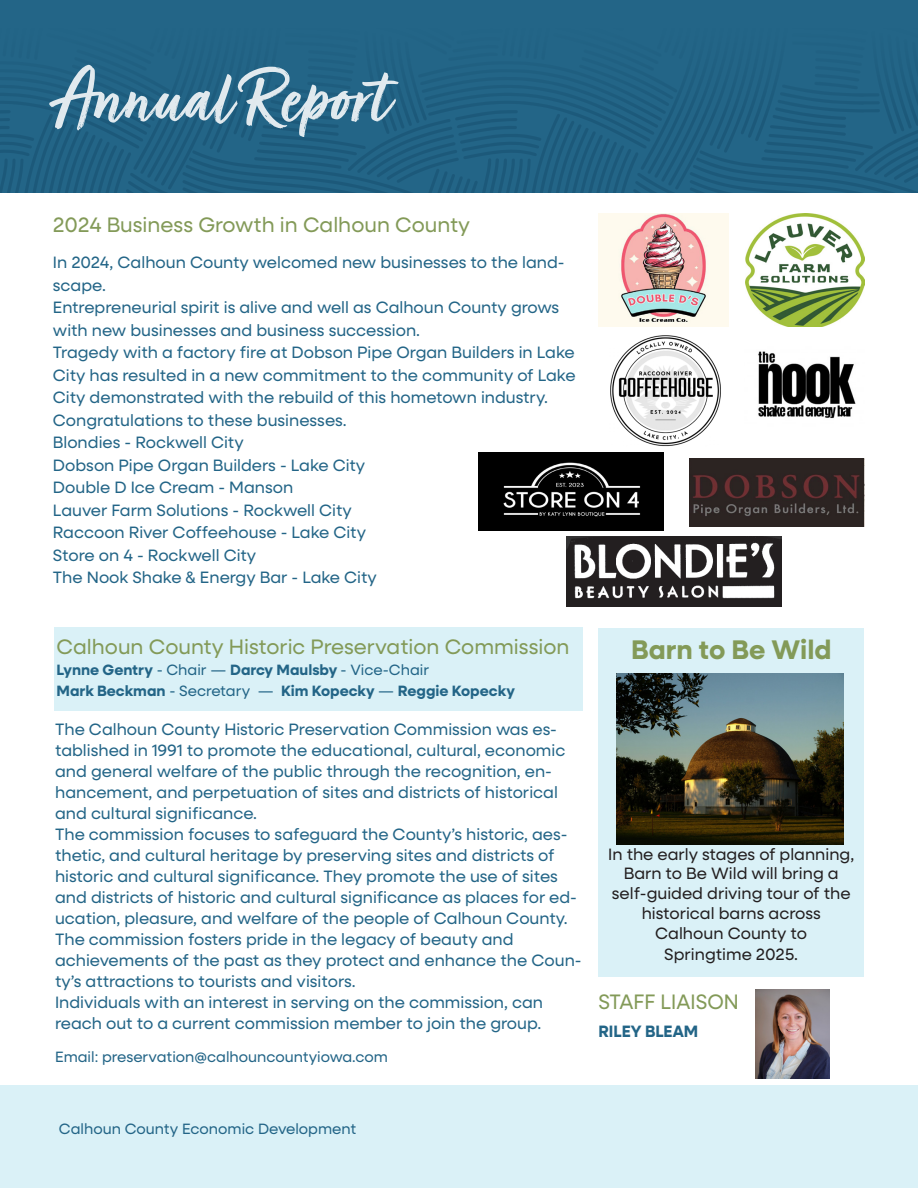
<style>
.page{position:relative;width:918px;height:1188px;background:#fff}
.page>*{position:absolute;margin:0;border:0;box-sizing:border-box;transform-origin:0 0}
.t1{font:83.85px "Turbinado Bold Pro";color:#fff}
.t2{font:700 27px "Neulis Sans";color:#839a58}
.Paragraph{font:21px "Neulis Sans";color:#839a58}
.t3{font:16.5px/21px "Neulis Sans";color:#236587}
.t4{font:16.5px/19.8px "Neulis Sans";color:#231f20;text-align:center}
.t5{font:700 16.5px "Neulis Sans";color:#236587}
.t6{font:700 15px "Neulis Sans";color:#236587}
.t7{font:15px "Neulis Sans";color:#236587}
.s1{font-weight:400}
</style>
<div class="page">
<div style="left:598px;top:628px;width:266px;height:348px;background:#daf1f7"></div>
<div style="left:0;top:1086px;width:918px;height:102px;background:#daf1f7"></div>
<div style="left:0;top:0;width:918px;height:192px;background:#236587"></div>
<img style="left:616px;top:674px;width:227px;height:170px">
<img style="left:598px;top:213px;width:130px;height:113px">
<img style="left:746px;top:213px;width:118px;height:113px">
<img style="left:479px;top:452px;width:184px;height:78px">
<img style="left:690px;top:458px;width:174px;height:69px">
<img style="left:758px;top:351px;width:98px;height:68px">
<div style="left:54px;top:628px;width:529px;height:83px;background:#daf1f7"></div>
<img style="left:756px;top:990px;width:73px;height:89px">
<img style="left:610px;top:335px;width:111px;height:112px">
<img style="left:566px;top:536px;width:216px;height:71px">
<h1 class="t1" style="left:53px;top:53px;width:337px">Annual Report</h1>
<p class="Paragraph" style="left:53px;top:210px;width:419px">2024 Business Growth in Calhoun County</p>
<p class="t3" style="left:53px;top:251px;width:513px;line-height:22.5px">In 2024, Calhoun County welcomed new businesses to the land&shy;scape.</p>
<p class="t3" style="left:53px;top:296px;width:508px;line-height:22.5px">Entrepreneurial spirit is alive and well as Calhoun County grows with new businesses and business succession.</p>
<p class="t3" style="left:53px;top:341px;width:524px;line-height:22.5px;text-align:justify">Tragedy with a factory fire at Dobson Pipe Organ Builders in Lake City has resulted in a new commitment to the community of Lake City demonstrated with the rebuild of this hometown industry.</p>
<p class="t3" style="left:53px;top:409px;width:295px">Congratulations to these businesses.</p>
<p class="t3" style="left:53px;top:431px;width:192px">Blondies - Rockwell City</p>
<p class="t3" style="left:53px;top:454px;width:314px">Dobson Pipe Organ Builders - Lake City</p>
<p class="t3" style="left:53px;top:476px;width:242px">Double D Ice Cream - Manson</p>
<p class="t3" style="left:53px;top:499px;width:300px">Lauver Farm Solutions - Rockwell City</p>
<p class="t3" style="left:53px;top:521px;width:315px">Raccoon River Coffeehouse - Lake City</p>
<p class="t3" style="left:53px;top:544px;width:205px">Store on 4 - Rockwell City</p>
<p class="t3" style="left:53px;top:566px;width:326px">The Nook Shake &amp; Energy Bar - Lake City</p>
<p class="Paragraph" style="left:57px;top:632px;width:514px">Calhoun County Historic Preservation Commission</p>
<p class="t6" style="left:57px;top:659px;width:374px">Lynne Gentry <span class="s1">- Chair —</span> Darcy Maulsby <span class="s1">- Vice-Chair</span></p>
<p class="t6" style="left:57px;top:680px;width:460px">Mark Beckman <span class="s1">- Secretary —</span> Kim Kopecky <span class="s1">—</span> Reggie Kopecky</p>
<p class="t3" style="left:55px;top:718px;width:512px">The Calhoun County Historic Preservation Commission was es&shy;tablished in 1991 to promote the educational, cultural, economic and general welfare of the public through the recognition, en&shy;hancement, and perpetuation of sites and districts of historical and cultural significance.</p>
<p class="t3" style="left:55px;top:823px;width:523px">The commission focuses to safeguard the County’s historic, aes&shy;thetic, and cultural heritage by preserving sites and districts of historic and cultural significance. They promote the use of sites and districts of historic and cultural significance as places for ed&shy;ucation, pleasure, and welfare of the people of Calhoun County.</p>
<p class="t3" style="left:55px;top:928px;width:528px">The commission fosters pride in the legacy of beauty and achievements of the past as they protect and enhance the Coun&shy;ty’s attractions to tourists and visitors.</p>
<p class="t3" style="left:55px;top:991px;width:489px">Individuals with an interest in serving on the commission, can reach out to a current commission member to join the group.</p>
<p class="t7" style="left:55px;top:1046px;width:334px">Email: preservation@calhouncountyiowa.com</p>
<p class="t2" style="left:631px;top:630px;width:202px">Barn to Be Wild</p>
<p class="t4" style="left:608px;top:843px;width:248px">In the early stages of planning,<br>Barn to Be Wild will bring a self-guided driving tour of the historical barns across</p>
<p class="t4" style="left:655px;top:922px;width:153px">Calhoun County to</p>
<p class="t4" style="left:664px;top:944px;width:135px">Springtime 2025.</p>
<p class="Paragraph" style="left:598px;top:987px;width:142px">STAFF LIAISON</p>
<p class="t5" style="left:598px;top:1019px;width:101px">RILEY BLEAM</p>
<p class="t7" style="left:59px;top:1119px;width:299px">Calhoun County Economic Development</p>
</div>
